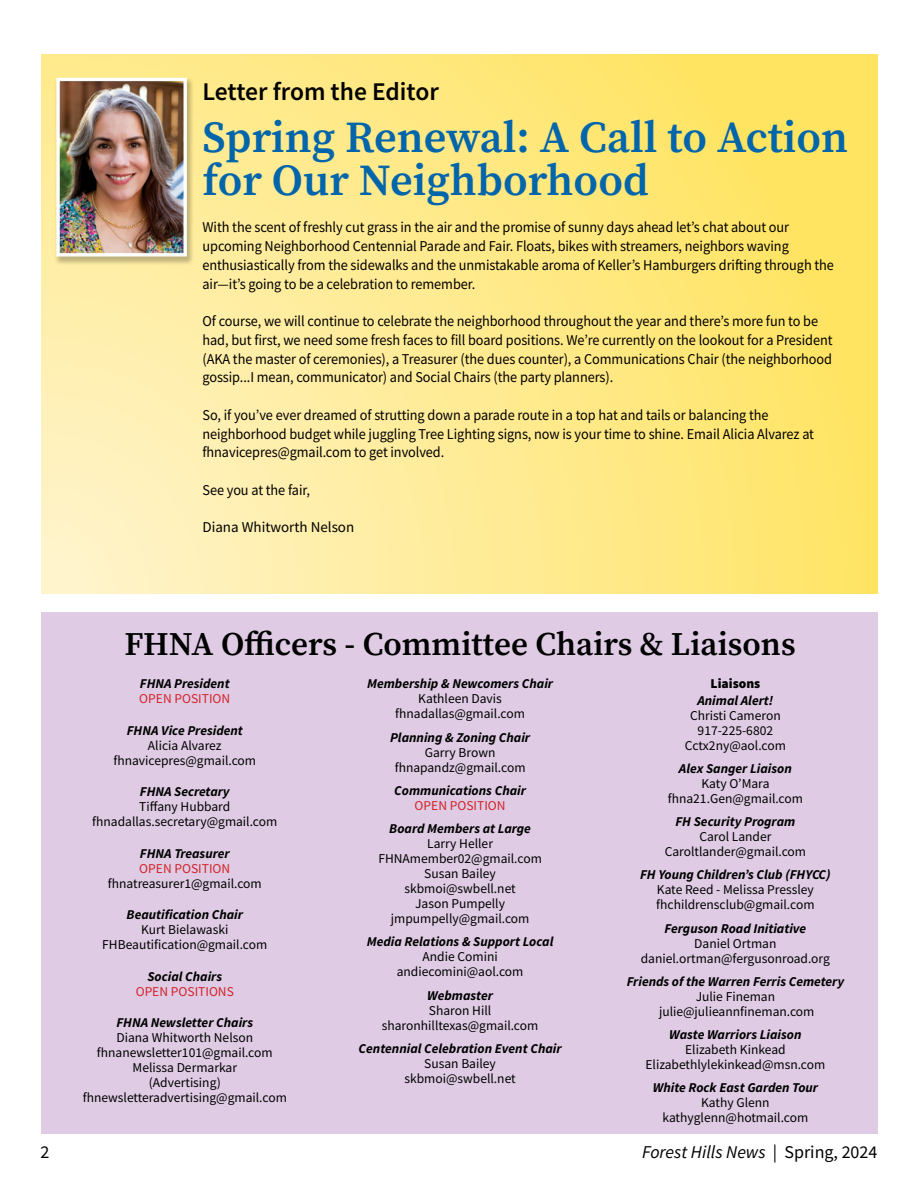
<style>
.page{position:relative;width:918px;height:1188px;background:#fff}
.page>*{position:absolute;margin:0;border:0;box-sizing:border-box;transform-origin:0 0}
.t1{font:600 44.25px/43.3px "Source Serif Pro";color:#0065aa}
.t2{font:600 33px "Source Serif Pro";color:#000}
.t3{font:600 25.5px "Source Sans Pro";color:#000}
.t4{font:italic 18px "Source Sans Pro";color:#000}
.t5{font:18px "Source Sans Pro";color:#000}
.t6{font:15px/18.8px "Source Sans Pro";letter-spacing:-.005em;color:#000;scale:.95 1}
.t7{font:15px "Source Sans Pro";letter-spacing:-.005em;color:#000}
.t8{font:13.5px/15px "Source Sans Pro";color:#000;text-align:center}
.t9{font:italic 700 13.5px "Source Sans Pro";color:#000}
.t10{font:13.5px "Source Sans Pro";color:#d2232a}
.t11{font:900 13.5px "Source Sans Pro";color:#000}
.s1{font-style:normal}
</style>
<div class="page">
<svg style="left:41px;top:54px;width:837px;height:540px;background:#fee98a"></svg>
<div style="left:55px;top:77px;width:139px;height:189px;background:#000;opacity:.25"></div>
<img style="left:60px;top:82px;width:123px;height:170px">
<div style="left:56px;top:78px;width:131px;height:178px;border:3px solid #fff"></div>
<div style="left:41px;top:612px;width:837px;height:522px;background:#dfcce4"></div>
<h3 class="t3" style="left:202px;top:75px;width:238px">Letter from the Editor</h3>
<h1 class="t1" style="left:202px;top:115px;width:647px">Spring Renewal: A Call to Action for Our Neighborhood</h1>
<p class="t6" style="left:202px;top:218px;width:666px">With the scent of freshly cut grass in the air and the promise of sunny days ahead let’s chat about our upcoming Neighborhood Centennial Parade and Fair. Floats, bikes with streamers, neighbors waving enthusiastically from the sidewalks and the unmistakable aroma of Keller’s Hamburgers drifting through the air—it’s going to be a celebration to remember.</p>
<p class="t6" style="left:202px;top:312px;width:665px">Of course, we will continue to celebrate the neighborhood throughout the year and there’s more fun to be had, but first, we need some fresh faces to fill board positions. We’re currently on the lookout for a President (AKA the master of ceremonies), a Treasurer (the dues counter), a Communications Chair (the neighborhood gossip...I mean, communicator) and Social Chairs (the party planners).</p>
<p class="t6" style="left:202px;top:405px;width:645px">So, if you’ve ever dreamed of strutting down a parade route in a top hat and tails or balancing the neighborhood budget while juggling Tree Lighting signs, now is your time to shine. Email Alicia Alvarez at fhnavicepres@gmail.com to get involved.</p>
<p class="t6" style="left:202px;top:480px;width:115px">See you at the fair,</p>
<p class="t7" style="left:202px;top:518px;width:153px">Diana Whitworth Nelson</p>
<h2 class="t2" style="left:124px;top:621px;width:673px">FHNA Officers - Committee Chairs &amp; Liaisons</h2>
<p class="t9" style="left:140px;top:675px;width:91px">FHNA President</p>
<p class="t10" style="left:139px;top:690px;width:93px">OPEN POSITION</p>
<p class="t9" style="left:127px;top:721px;width:118px">FHNA Vice President</p>
<p class="t8" style="left:113px;top:738px;width:144px">Alicia Alvarez fhnavicepres@gmail.com</p>
<p class="t9" style="left:140px;top:783px;width:91px">FHNA Secretary</p>
<p class="t8" style="left:92px;top:799px;width:187px">Tiffany Hubbard fhnadallas.secretary@gmail.com</p>
<p class="t9" style="left:140px;top:844px;width:91px">FHNA Treasurer</p>
<p class="t10" style="left:139px;top:860px;width:93px">OPEN POSITION</p>
<p class="t8" style="left:108px;top:876px;width:155px">fhnatreasurer1@gmail.com</p>
<p class="t9" style="left:127px;top:906px;width:118px">Beautification Chair</p>
<p class="t8" style="left:102px;top:922px;width:167px">Kurt Bielawaski<br>FHBeautification@gmail.com</p>
<p class="t9" style="left:147px;top:967px;width:76px">Social Chairs</p>
<p class="t10" style="left:136px;top:983px;width:100px">OPEN POSITIONS</p>
<p class="t9" style="left:116px;top:1014px;width:138px">FHNA Newsletter Chairs</p>
<p class="t8" style="left:83px;top:1030px;width:206px">Diana Whitworth Nelson fhnanewsletter101@gmail.com<br>Melissa Dermarkar<br>(Advertising) fhnewsletteradvertising@gmail.com</p>
<p class="t11" style="left:711px;top:674px;width:51px">Liaisons</p>
<p class="t9" style="left:697px;top:691px;width:77px">Animal Alert!</p>
<p class="t8" style="left:685px;top:708px;width:103px">Christi Cameron<br>917-225-6802<br>Cctx2ny@aol.com</p>
<p class="t9" style="left:679px;top:759px;width:114px">Alex Sanger Liaison</p>
<p class="t8" style="left:668px;top:776px;width:137px">Katy O’Mara fhna21.Gen@gmail.com</p>
<p class="t9" style="left:676px;top:813px;width:121px">FH Security Program</p>
<p class="t8" style="left:665px;top:829px;width:143px">Carol Lander<br>Caroltlander@gmail.com</p>
<p class="t9" style="left:640px;top:866px;width:192px">FH Young Children’s Club (FHYCC)</p>
<p class="t8" style="left:656px;top:882px;width:160px;text-align:left">Kate Reed - Melissa Pressley fhchildrensclub@gmail.com</p>
<p class="t9" style="left:665px;top:919px;width:143px">Ferguson Road Initiative</p>
<p class="t8" style="left:641px;top:936px;width:191px">Daniel Ortman daniel.ortman@fergusonroad.org</p>
<p class="t9" style="left:627px;top:972px;width:219px">Friends of the Warren Ferris Cemetery</p>
<p class="t8" style="left:659px;top:989px;width:157px">Julie Fineman julie@julieannfineman.com</p>
<p class="t9" style="left:669px;top:1026px;width:134px">Waste Warriors Liaison</p>
<p class="t8" style="left:646px;top:1042px;width:181px">Elizabeth Kinkead<br>Elizabethlylekinkead@msn.com</p>
<p class="t9" style="left:653px;top:1079px;width:167px">White Rock East Garden Tour</p>
<p class="t8" style="left:662px;top:1095px;width:147px">Kathy Glenn kathyglenn@hotmail.com</p>
<p class="t9" style="left:367px;top:675px;width:188px">Membership &amp; Newcomers Chair</p>
<p class="t8" style="left:395px;top:691px;width:131px">Kathleen Davis fhnadallas@gmail.com</p>
<p class="t9" style="left:390px;top:728px;width:142px">Planning &amp; Zoning Chair</p>
<p class="t8" style="left:395px;top:744px;width:132px">Garry Brown fhnapandz@gmail.com</p>
<p class="t9" style="left:394px;top:781px;width:133px">Communications Chair</p>
<p class="t10" style="left:415px;top:797px;width:93px">OPEN POSITION</p>
<p class="t9" style="left:389px;top:819px;width:143px">Board Members at Large</p>
<p class="t8" style="left:378px;top:836px;width:165px">Larry Heller<br>FHNAmember02@gmail.com<br>Susan Bailey skbmoi@swbell.net<br>Jason Pumpelly jmpumpelly@gmail.com</p>
<p class="t9" style="left:367px;top:933px;width:188px">Media Relations &amp; Support Local</p>
<p class="t8" style="left:397px;top:949px;width:128px">Andie Comini andiecomini@aol.com</p>
<p class="t9" style="left:427px;top:986px;width:67px">Webmaster</p>
<p class="t8" style="left:382px;top:1002px;width:158px">Sharon Hill sharonhilltexas@gmail.com</p>
<p class="t9" style="left:359px;top:1039px;width:205px">Centennial Celebration Event Chair</p>
<p class="t8" style="left:404px;top:1056px;width:113px">Susan Bailey skbmoi@swbell.net</p>
<p class="t5" style="left:40px;top:1141px;width:10px">2</p>
<p class="t4" style="left:642px;top:1141px;width:237px">Forest Hills News <span class="s1">| Spring, 2024</span></p>
</div>
